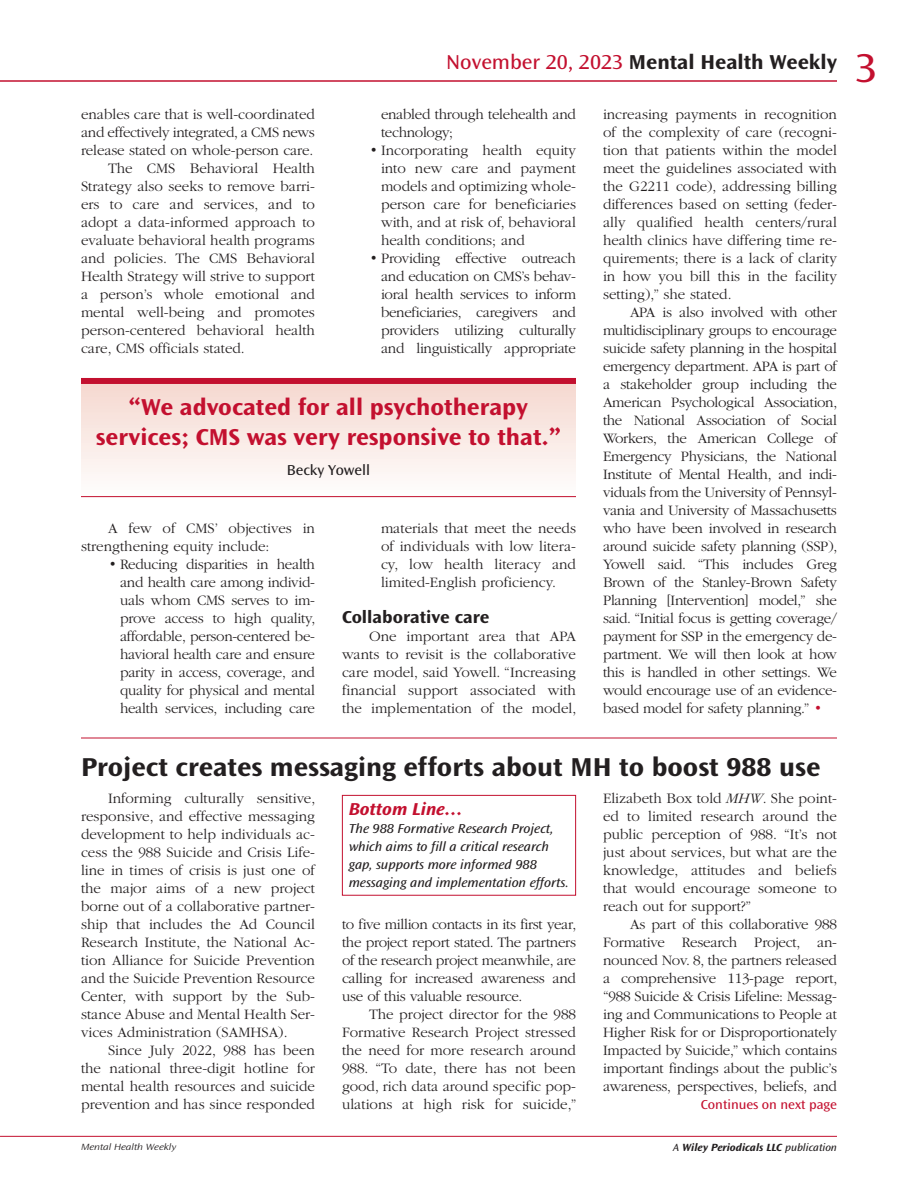
<style>
.page{position:relative;width:918px;height:1188px;background:#fff}
.page>*{position:absolute;margin:0;border:0;box-sizing:border-box;transform-origin:0 0}
.t1{font:semi-expanded 42px "Ocean Sans Std";color:#c3102f}
.t2{font:700 semi-expanded 27px "Ocean Sans Std";color:#231f20}
.t3{font:700 semi-expanded 24px/30px "Ocean Sans Std";color:#c3102f;text-align:center}
.t4{font:700 semi-expanded 21px "Ocean Sans Std";color:#231f20}
.t5{font:700 semi-expanded 18px "Ocean Sans Std";color:#231f20}
.t6{font:italic 700 semi-expanded 18px "Ocean Sans Std";color:#c3102f}
.t7{font:300 15px/18px "ITC Garamond Std";color:#231f20;text-align:justify}
.t8{font:300 15px/18px "ITC Garamond Std";letter-spacing:-.02em;color:#231f20}
.t9{font:semi-expanded 15px "Ocean Sans Std";color:#231f20}
.t10{font:italic semi-expanded 13.5px/18px "Ocean Sans Std";color:#231f20}
.t11{font:semi-expanded 13.5px "Ocean Sans Std";color:#c3102f}
.t12{font:italic 700 semi-expanded 10.8px "Ocean Sans Std";color:#231f20}
.t13{font:italic 300 expanded 9.3px "Ocean Sans Std";color:#231f20}
.s1{font-weight:400;color:#c3102f}
.s2{color:#c3102f}
.s3{font-style:italic}
.s4{font-weight:400}
</style>
<div class="page">
<hr style="left:0;top:1136px;width:837px;height:1px;background:#c3102f">
<hr style="left:0;top:81px;width:837px;height:1px;background:#c3102f">
<div style="left:81px;top:378px;width:495px;height:119px;background:linear-gradient(to bottom,#f5d6cd,#fefefd)"></div>
<div style="left:81px;top:378px;width:495px;height:6px;background:#c3102f"></div>
<hr style="left:81px;top:496px;width:495px;height:1px;background:#c3102f">
<hr style="left:81px;top:738px;width:756px;height:1px;background:#c3102f">
<div style="left:342px;top:795px;width:234px;height:101px;border:1px solid #c3102f"></div>
<h3 class="t4" style="left:446px;top:50px;width:392px"><span class="s1">November 20, 2023</span> Mental Health Weekly</h3>
<p class="t7" style="left:81px;top:105px;width:236px">enables care that is well-coordinated</p>
<p class="t8" style="left:81px;top:123px;width:235px">and effectively integrated, a CMS news</p>
<p class="t7" style="left:81px;top:141px;width:234px">release stated on whole-person care.</p>
<p class="t7" style="left:108px;top:159px;width:209px">The CMS Behavioral Health</p>
<p class="t7" style="left:81px;top:177px;width:236px">Strategy also seeks to remove barri-</p>
<p class="t7" style="left:81px;top:195px;width:235px">ers to care and services, and to</p>
<p class="t7" style="left:81px;top:213px;width:235px">adopt a data-informed approach to</p>
<p class="t7" style="left:81px;top:231px;width:235px">evaluate behavioral health programs</p>
<p class="t7" style="left:81px;top:249px;width:235px">and policies. The CMS Behavioral</p>
<p class="t7" style="left:81px;top:267px;width:236px">Health Strategy will strive to support</p>
<p class="t7" style="left:81px;top:285px;width:235px">a person’s whole emotional and</p>
<p class="t7" style="left:81px;top:303px;width:235px">mental well-being and promotes</p>
<p class="t7" style="left:81px;top:321px;width:236px">person-centered behavioral health</p>
<p class="t7" style="left:81px;top:339px;width:165px">care, CMS officials stated.</p>
<p class="t8" style="left:381px;top:105px;width:196px">enabled through telehealth and technology;</p>
<p class="t7" style="left:381px;top:141px;width:197px;text-indent:-12px">• Incorporating health equity into new care and payment models and optimizing whole&shy;person care for beneficiaries with, and at risk of, behavioral health conditions; and</p>
<p class="t7" style="left:381px;top:249px;width:197px;text-indent:-12px">• Providing effective outreach and education on CMS’s behav&shy;ioral health services to inform beneficiaries, caregivers and providers utilizing culturally and linguistically appropriate</p>
<p class="t7" style="left:603px;top:105px;width:236px">increasing payments in recognition of the complexity of care (recogni&shy;tion that patients within the model meet the guidelines associated with the G2211 code), addressing billing differences based on setting (feder&shy;ally qualified health centers/rural health clinics have differing time re&shy;quirements; there is a lack of clarity in how you bill this in the facility setting),” she stated.</p>
<p class="t7" style="left:603px;top:303px;width:236px;text-indent:27px">APA is also involved with other multidisciplinary groups to encourage suicide safety planning in the hospital emergency department. APA is part of a stakeholder group including the American Psychological Association, the National Association of Social Workers, the American College of Emergency Physicians, the National Institute of Mental Health, and indi&shy;viduals from the University of Pennsyl&shy;vania and University of Massachusetts who have been involved in research around suicide safety planning (SSP), Yowell said. “This includes Greg Brown of the Stanley-Brown Safety Planning [Intervention] model,” she said. “Initial focus is getting coverage/ payment for SSP in the emergency de&shy;partment. We will then look at how this is handled in other settings. We would encourage use of an evidence&shy;based model for safety planning.” <span class="s2">•</span></p>
<h2 class="t2" style="left:81px;top:751px;width:741px">Project creates messaging efforts about MH to boost 988 use</h2>
<p class="t7" style="left:81px;top:789px;width:236px;text-indent:27px">Informing culturally sensitive, responsive, and effective messaging development to help individuals ac&shy;cess the 988 Suicide and Crisis Life&shy;line in times of crisis is just one of the major aims of a new project borne out of a collaborative partner&shy;ship that includes the Ad Council Research Institute, the National Ac&shy;tion Alliance for Suicide Prevention and the Suicide Prevention Resource Center, with support by the Sub&shy;stance Abuse and Mental Health Ser&shy;vices Administration (SAMHSA).</p>
<p class="t7" style="left:81px;top:1041px;width:236px;text-indent:27px">Since July 2022, 988 has been the national three-digit hotline for mental health resources and suicide prevention and has since responded</p>
<h3 class="t3" style="left:96px;top:393px;width:467px">“We advocated for all psychotherapy services; CMS was very responsive to that.”</h3>
<p class="t9" style="left:287px;top:462px;width:85px">Becky Yowell</p>
<p class="t7" style="left:81px;top:519px;width:235px;text-indent:27px">A few of CMS’ objectives in strengthening equity include:</p>
<p class="t7" style="left:120px;top:555px;width:197px;text-indent:-12px">• Reducing disparities in health and health care among individ&shy;uals whom CMS serves to im&shy;prove access to high quality, affordable, person-centered be&shy;havioral health care and ensure parity in access, coverage, and quality for physical and mental health services, including care</p>
<p class="t7" style="left:381px;top:519px;width:197px">materials that meet the needs of individuals with low litera&shy;cy, low health literacy and limited-English proficiency.</p>
<p class="t5" style="left:342px;top:606px;width:149px">Collaborative care</p>
<p class="t7" style="left:342px;top:627px;width:236px;text-indent:27px">One important area that APA wants to revisit is the collaborative care model, said Yowell. “Increasing financial support associated with the implementation of the model,</p>
<p class="t7" style="left:603px;top:789px;width:236px">Elizabeth Box told <span class="s3">MHW</span>. She point&shy;ed to limited research around the public perception of 988. “It’s not just about services, but what are the knowledge, attitudes and beliefs that would encourage someone to reach out for support?”</p>
<p class="t7" style="left:603px;top:915px;width:236px;text-indent:27px">As part of this collaborative 988<br>Formative Research Project, an&shy;nounced Nov. 8, the partners released a comprehensive 113-page report, “988 Suicide &amp; Crisis Lifeline: Messag&shy;ing and Communications to People at Higher Risk for or Disproportionately Impacted by Suicide,” which contains important findings about the public’s awareness, perspectives, beliefs, and</p>
<p class="t6" style="left:349px;top:799px;width:116px">Bottom Line…</p>
<p class="t10" style="left:349px;top:820px;width:222px">The 988 Formative Research Project, which aims to fill a critical research gap, supports more informed 988 messaging and implementation efforts.</p>
<p class="t7" style="left:342px;top:915px;width:236px">to five million contacts in its first year, the project report stated. The partners of the research project meanwhile, are calling for increased awareness and use of this valuable resource.</p>
<p class="t7" style="left:342px;top:1005px;width:236px;text-indent:27px">The project director for the 988<br>Formative Research Project stressed the need for more research around 988. “To date, there has not been good, rich data around specific pop&shy;ulations at high risk for suicide,”</p>
<p class="t11" style="left:701px;top:1097px;width:138px">Continues on next page</p>
<p class="t13" style="left:81px;top:1142px;width:97px">Mental Health Weekly</p>
<p class="t12" style="left:673px;top:1141px;width:165px"><span class="s4">A</span> Wiley Periodicals LLC <span class="s4">publication</span></p>
<h1 class="t1" style="left:855px;top:45px;width:24px">3</h1>
</div>
